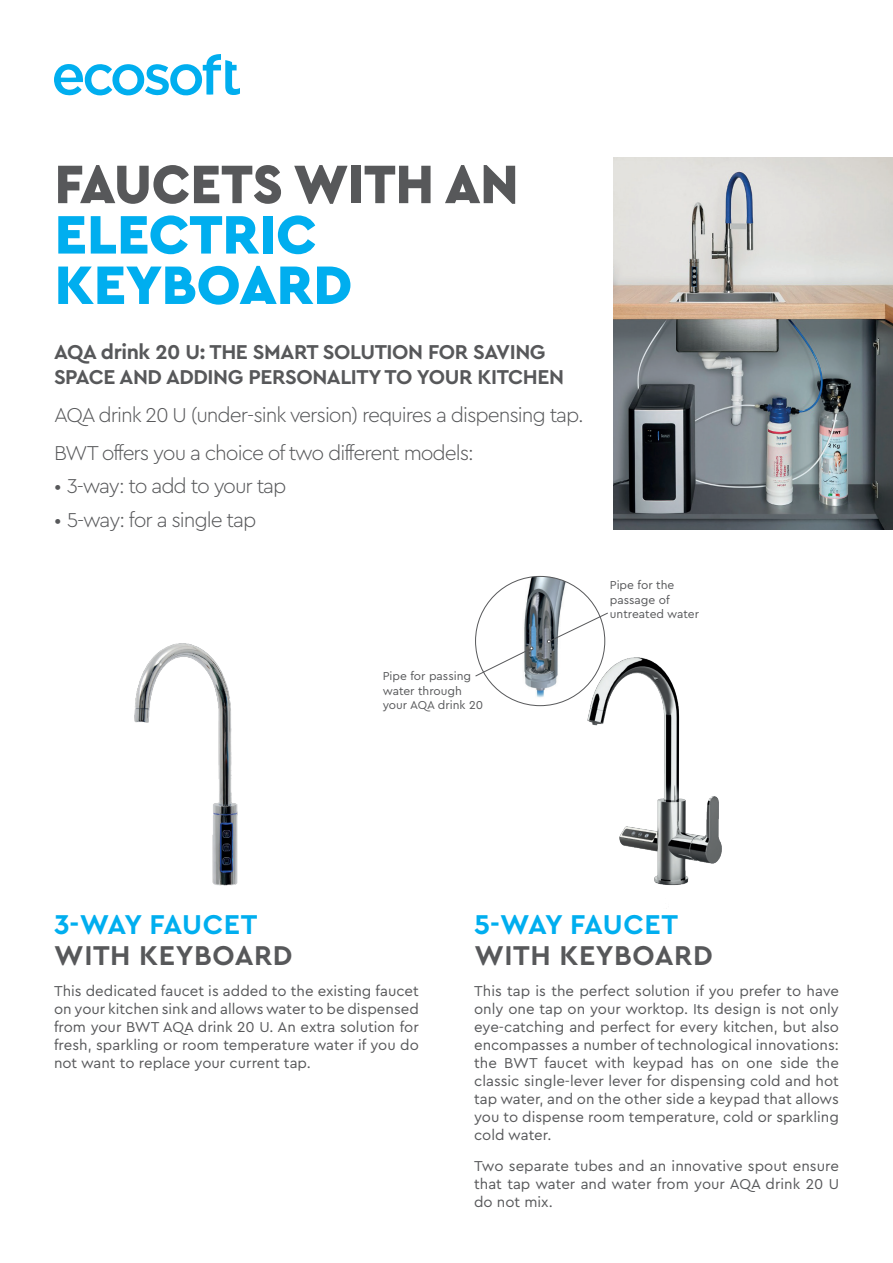
<style>
.page{position:relative;width:893px;height:1263px;background:#fff}
.page>*{position:absolute;margin:0;border:0;box-sizing:border-box;transform-origin:0 0}
.t1{font:900 56.7px/50.4px "Cera PRO";letter-spacing:-.005em;color:#00aeef}
.t2{font:900 56.7px "Cera PRO";letter-spacing:-.005em;color:#57585a;scale:.95 1}
.t3{font:700 28.5px "Cera PRO";letter-spacing:.02em;color:#57585a}
.t4{font:700 28.5px "Cera PRO";letter-spacing:-.005em;color:#00aeef}
.t5{font:300 21px/38px "Cera PRO";letter-spacing:-.05em;color:#57585a}
.t6{font:700 21px/25.2px "Cera PRO";letter-spacing:-.02em;color:#57585a}
.t7{font:15px/18px "Cera PRO";color:#57585a;text-align:justify}
.t8{font:12px/14.4px "Cera PRO";color:#57585a}
</style>
<div class="page">
<svg style="left:54px;top:54px;width:186px;height:42px"></svg>
<img style="left:134px;top:643px;width:104px;height:243px">
<img style="left:614px;top:157px;width:279px;height:372px">
<img style="left:587px;top:657px;width:135px;height:229px">
<img style="left:475px;top:575px;width:131px;height:124px">
<svg style="left:475px;top:646px;width:59px;height:30px"></svg>
<svg style="left:547px;top:612px;width:61px;height:31px"></svg>
<h1 class="t2" style="left:55px;top:146px;width:490px">FAUCETS WITH AN</h1>
<h1 class="t1" style="left:55px;top:207px;width:299px">ELECTRIC<br>KEYBOARD</h1>
<h3 class="t6" style="left:54px;top:338px;width:512px">AQA drink 20 U: THE SMART SOLUTION FOR SAVING<br>SPACE AND ADDING PERSONALITY TO YOUR KITCHEN</h3>
<h3 class="t5" style="left:54px;top:395px;width:531px">AQA drink 20 U (under-sink version) requires a dispensing tap.<br>BWT offers you a choice of two different models:</h3>
<h3 class="t5" style="left:54px;top:466px;width:234px">• 3-way: to add to your tap</h3>
<h3 class="t5" style="left:54px;top:500px;width:204px">• 5-way: for a single tap</h3>
<p class="t8" style="left:383px;top:668px;width:102px">Pipe for passing water through your AQA drink 20</p>
<p class="t8" style="left:610px;top:577px;width:91px">Pipe for the passage of untreated water</p>
<h2 class="t4" style="left:54px;top:905px;width:205px">3-WAY FAUCET</h2>
<h2 class="t3" style="left:54px;top:936px;width:240px">WITH KEYBOARD</h2>
<p class="t7" style="left:54px;top:981px;width:366px">This dedicated faucet is added to the existing faucet on your kitchen sink and allows water to be dispensed from your BWT AQA drink 20 U. An extra solution for fresh, sparkling or room temperature water if you do not want to replace your current tap.</p>
<h2 class="t4" style="left:474px;top:905px;width:205px">5-WAY FAUCET</h2>
<h2 class="t3" style="left:474px;top:936px;width:240px">WITH KEYBOARD</h2>
<p class="t7" style="left:474px;top:981px;width:366px">This tap is the perfect solution if you prefer to have only one tap on your worktop. Its design is not only eye-catching and perfect for every kitchen, but also encompasses a number of technological innovations: the BWT faucet with keypad has on one side the classic single-lever lever for dispensing cold and hot tap water, and on the other side a keypad that allows you to dispense room temperature, cold or sparkling cold water.</p>
<p class="t7" style="left:474px;top:1156px;width:366px">Two separate tubes and an innovative spout ensure that tap water and water from your AQA drink 20 U do not mix.</p>
</div>
